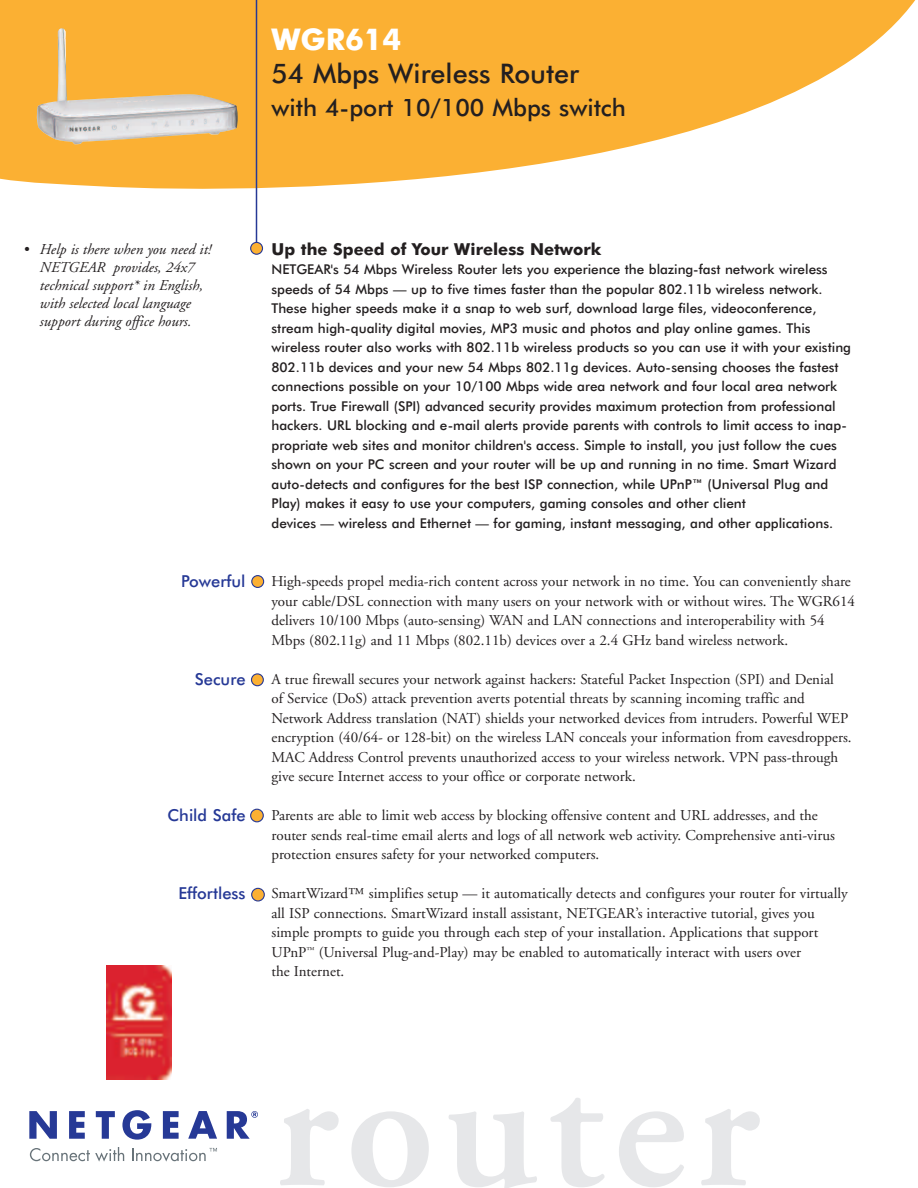
<style>
.page{position:relative;width:918px;height:1188px;background:#fff}
.page>*{position:absolute;margin:0;border:0;box-sizing:border-box;transform-origin:0 0}
.t1{font:600 180px "Adobe Garamond";letter-spacing:.05em;color:#e6e7e9}
.t2{font:700 30px "Futura BT";color:#fff}
.t3{font:500 27px "Futura BT";color:#231f20}
.t4{font:500 24px "Futura BT";color:#231f20}
.t5{font:500 16.5px "Futura BT";color:#263996}
.t6{font:700 16.5px "Futura BT";color:#231f20}
.t7{font:15px/19.5px "Adobe Garamond";color:#231f20}
.t8{font:italic 15px/18px "Adobe Garamond";color:#231f20;text-align:center}
.t9{font:500 13.5px/19.5px "Futura BT";color:#231f20}
</style>
<div class="page">
<svg style="left:0;top:0;width:916px;height:196px;fill:#fbb033"></svg>
<hr style="left:256px;top:0;width:1px;height:246px;background:#263996">
<svg style="left:250px;top:242px;width:13px;height:13px"></svg>
<svg style="left:251px;top:575px;width:13px;height:13px"></svg>
<svg style="left:250px;top:809px;width:14px;height:13px"></svg>
<svg style="left:251px;top:888px;width:14px;height:14px"></svg>
<svg style="left:251px;top:673px;width:13px;height:13px"></svg>
<img style="left:37px;top:28px;width:201px;height:116px">
<svg style="left:30px;top:1147px;width:94px;height:15px"></svg>
<svg style="left:132px;top:1148px;width:85px;height:14px"></svg>
<svg style="left:29px;top:1111px;width:28px;height:28px"></svg>
<svg style="left:69px;top:1111px;width:16px;height:28px"></svg>
<svg style="left:96px;top:1111px;width:19px;height:28px"></svg>
<svg style="left:122px;top:1110px;width:29px;height:30px"></svg>
<svg style="left:163px;top:1111px;width:16px;height:28px"></svg>
<svg style="left:188px;top:1111px;width:29px;height:28px"></svg>
<svg style="left:227px;top:1111px;width:31px;height:28px"></svg>
<img style="left:107px;top:965px;width:64px;height:115px">
<h2 class="t2" style="left:272px;top:27px;width:131px">WGR614</h2>
<h3 class="t3" style="left:272px;top:63px;width:309px">54 Mbps Wireless Router</h3>
<h3 class="t4" style="left:272px;top:98px;width:356px">with 4-port 10/100 Mbps switch</h3>
<p class="t8" style="left:23px;top:241px;width:189px">• Help is there when you need it!<br>NETGEAR provides, 24x7 technical support* in English, with selected local language support during office hours.</p>
<p class="t5" style="left:181px;top:575px;width:66px">Powerful</p>
<p class="t5" style="left:195px;top:672px;width:52px">Secure</p>
<p class="t5" style="left:167px;top:809px;width:80px">Child Safe</p>
<p class="t5" style="left:178px;top:887px;width:69px">Effortless</p>
<p class="t6" style="left:272px;top:242px;width:331px">Up the Speed of Your Wireless Network</p>
<p class="t9" style="left:271px;top:261px;width:581px">NETGEAR's 54 Mbps Wireless Router lets you experience the blazing-fast network wireless speeds of 54 Mbps — up to five times faster than the popular 802.11b wireless network.<br>These higher speeds make it a snap to web surf, download large files, videoconference, stream high-quality digital movies, MP3 music and photos and play online games. This wireless router also works with 802.11b wireless products so you can use it with your existing 802.11b devices and your new 54 Mbps 802.11g devices. Auto-sensing chooses the fastest connections possible on your 10/100 Mbps wide area network and four local area network ports. True Firewall (SPI) advanced security provides maximum protection from professional hackers. URL blocking and e-mail alerts provide parents with controls to limit access to inap&shy;propriate web sites and monitor children's access. Simple to install, you just follow the cues shown on your PC screen and your router will be up and running in no time. Smart Wizard auto-detects and configures for the best ISP connection, while UPnP™ (Universal Plug and Play) makes it easy to use your computers, gaming consoles and other client<br>devices — wireless and Ethernet — for gaming, instant messaging, and other applications.</p>
<p class="t7" style="left:272px;top:573px;width:585px">High-speeds propel media-rich content across your network in no time. You can conveniently share your cable/DSL connection with many users on your network with or without wires. The WGR614 delivers 10/100 Mbps (auto-sensing) WAN and LAN connections and interoperability with 54<br>Mbps (802.11g) and 11 Mbps (802.11b) devices over a 2.4 GHz band wireless network.</p>
<p class="t7" style="left:272px;top:671px;width:582px">A true firewall secures your network against hackers: Stateful Packet Inspection (SPI) and Denial<br>of Service (DoS) attack prevention averts potential threats by scanning incoming traffic and Network Address translation (NAT) shields your networked devices from intruders. Powerful WEP encryption (40/64- or 128-bit) on the wireless LAN conceals your information from eavesdroppers.<br>MAC Address Control prevents unauthorized access to your wireless network. VPN pass-through give secure Internet access to your office or corporate network.</p>
<p class="t7" style="left:271px;top:807px;width:565px">Parents are able to limit web access by blocking offensive content and URL addresses, and the router sends real-time email alerts and logs of all network web activity. Comprehensive anti-virus protection ensures safety for your networked computers.</p>
<p class="t7" style="left:271px;top:885px;width:578px">SmartWizard™ simplifies setup — it automatically detects and configures your router for virtually all ISP connections. SmartWizard install assistant, NETGEAR’s interactive tutorial, gives you simple prompts to guide you through each step of your installation. Applications that support UPnP<sup>™</sup> (Universal Plug-and-Play) may be enabled to automatically interact with users over<br>the Internet.</p>
<h1 class="t1" style="left:275px;top:1056px;width:486px">router</h1>
</div>
